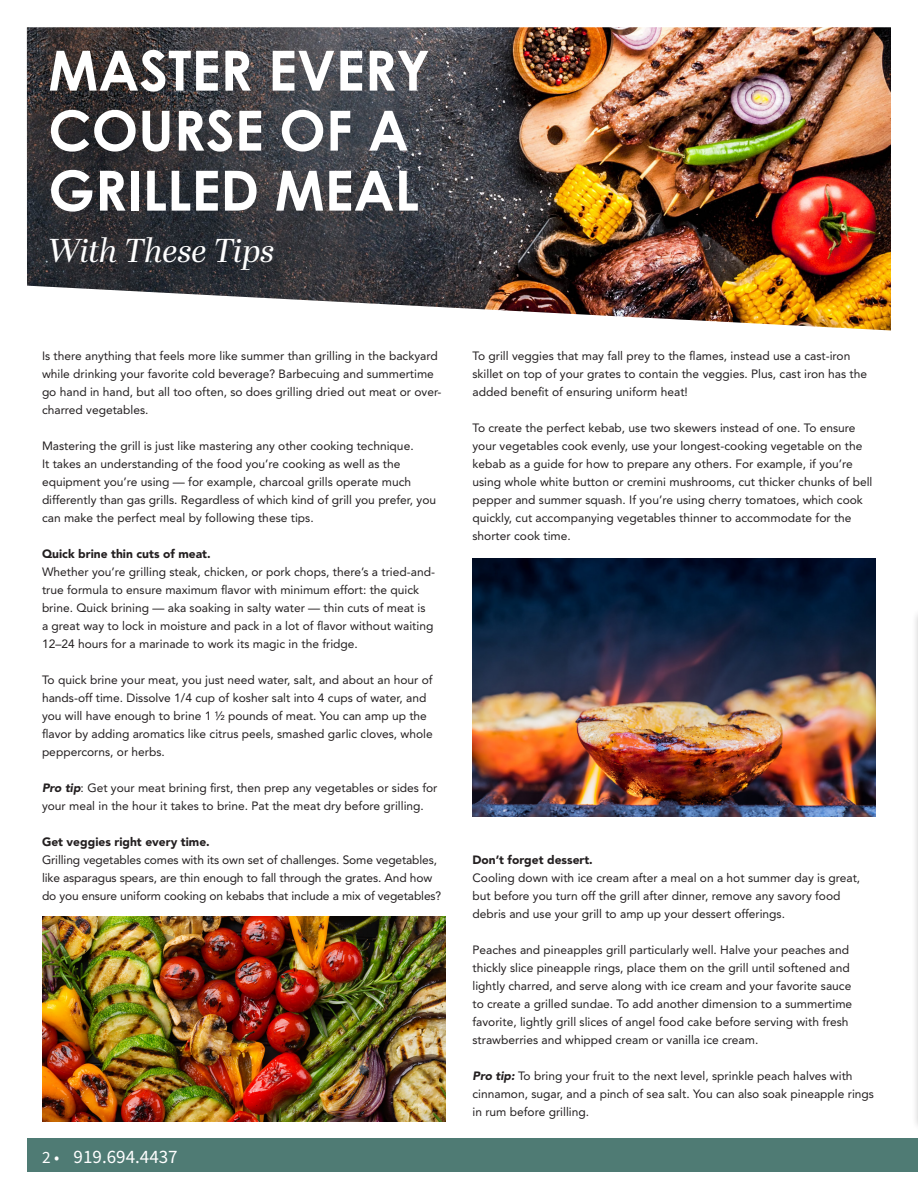
<style>
.page{position:relative;width:918px;height:1188px;background:#fff}
.page>*{position:absolute;margin:0;border:0;box-sizing:border-box;transform-origin:0 0}
.t1{font:700 55.5px/60px "Century Gothic Pro";color:#fff}
.t2{font:italic 33px "Abril Display";letter-spacing:-.005em;color:#fff}
.t3{font:19.05px "Source Sans Pro";color:#fff}
.t4{font:17.25px "Source Sans Pro";color:#fff}
.t5{font:12px/18px "Avenir LT Std";color:#231f20}
.s1{font-weight:900}
.s2{font-weight:900;font-style:italic}
</style>
<div class="page">
<img style="left:26px;top:27px;width:892px;height:1145px">
<p class="t1" style="left:48px;top:39px;width:383px">MASTER EVERY<br>COURSE OF A<br>GRILLED MEAL</p>
<p class="t2" style="left:48px;top:227px;width:228px">With These Tips</p>
<p class="t5" style="left:42px;top:347px;width:401px">Is there anything that feels more like summer than grilling in the backyard while drinking your favorite cold beverage? Barbecuing and summertime go hand in hand, but all too often, so does grilling dried out meat or over&shy;charred vegetables.</p>
<p class="t5" style="left:42px;top:437px;width:396px">Mastering the grill is just like mastering any other cooking technique.<br>It takes an understanding of the food you’re cooking as well as the equipment you’re using — for example, charcoal grills operate much differently than gas grills. Regardless of which kind of grill you prefer, you can make the perfect meal by following these tips.</p>
<p class="t5" style="left:42px;top:545px;width:395px"><span class="s1">Quick brine thin cuts of meat.<br></span>Whether you’re grilling steak, chicken, or pork chops, there’s a tried-and&shy;true formula to ensure maximum flavor with minimum effort: the quick brine. Quick brining — aka soaking in salty water — thin cuts of meat is<br>a great way to lock in moisture and pack in a lot of flavor without waiting 12–24 hours for a marinade to work its magic in the fridge.</p>
<p class="t5" style="left:42px;top:671px;width:392px">To quick brine your meat, you just need water, salt, and about an hour of hands-off time. Dissolve 1/4 cup of kosher salt into 4 cups of water, and you will have enough to brine 1 ½ pounds of meat. You can amp up the flavor by adding aromatics like citrus peels, smashed garlic cloves, whole peppercorns, or herbs.</p>
<p class="t5" style="left:42px;top:779px;width:397px"><span class="s2">Pro tip</span>: Get your meat brining first, then prep any vegetables or sides for your meal in the hour it takes to brine. Pat the meat dry before grilling.</p>
<p class="t5" style="left:42px;top:833px;width:401px"><span class="s1">Get veggies right every time.<br></span>Grilling vegetables comes with its own set of challenges. Some vegetables, like asparagus spears, are thin enough to fall through the grates. And how do you ensure uniform cooking on kebabs that include a mix of vegetables?</p>
<p class="t4" style="left:42px;top:1146px;width:19px">2 •</p>
<p class="t3" style="left:74px;top:1145px;width:106px">919.694.4437</p>
<p class="t5" style="left:472px;top:347px;width:396px">To grill veggies that may fall prey to the flames, instead use a cast-iron skillet on top of your grates to contain the veggies. Plus, cast iron has the added benefit of ensuring uniform heat!</p>
<p class="t5" style="left:472px;top:419px;width:402px">To create the perfect kebab, use two skewers instead of one. To ensure your vegetables cook evenly, use your longest-cooking vegetable on the kebab as a guide for how to prepare any others. For example, if you’re using whole white button or cremini mushrooms, cut thicker chunks of bell pepper and summer squash. If you’re using cherry tomatoes, which cook quickly, cut accompanying vegetables thinner to accommodate for the shorter cook time.</p>
<p class="t5" style="left:472px;top:851px;width:389px"><span class="s1">Don’t forget dessert.<br></span>Cooling down with ice cream after a meal on a hot summer day is great, but before you turn off the grill after dinner, remove any savory food debris and use your grill to amp up your dessert offerings.</p>
<p class="t5" style="left:472px;top:941px;width:381px">Peaches and pineapples grill particularly well. Halve your peaches and thickly slice pineapple rings, place them on the grill until softened and lightly charred, and serve along with ice cream and your favorite sauce to create a grilled sundae. To add another dimension to a summertime favorite, lightly grill slices of angel food cake before serving with fresh strawberries and whipped cream or vanilla ice cream.</p>
<p class="t5" style="left:472px;top:1067px;width:403px"><span class="s2">Pro tip:</span> To bring your fruit to the next level, sprinkle peach halves with cinnamon, sugar, and a pinch of sea salt. You can also soak pineapple rings in rum before grilling.</p>
</div>
